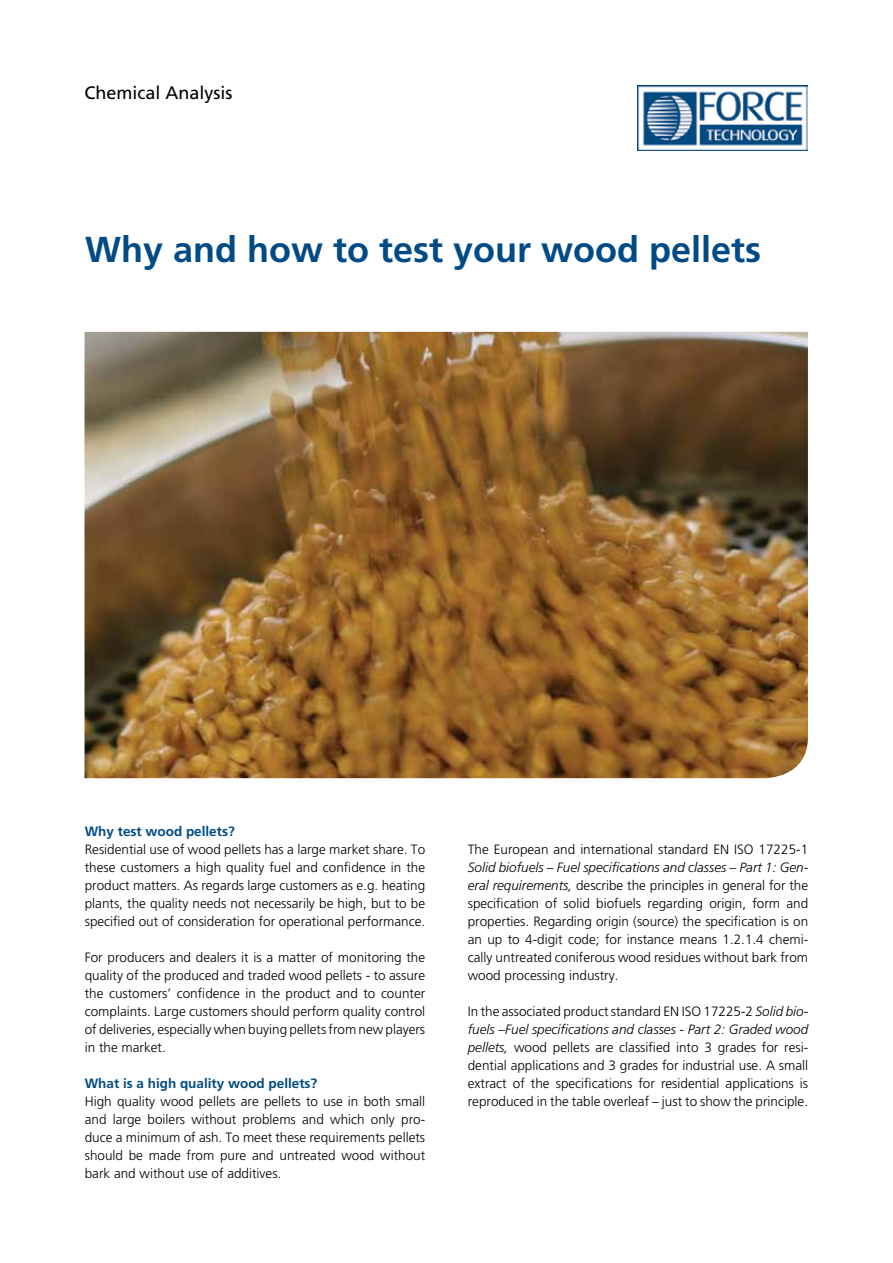
<style>
.page{position:relative;width:893px;height:1263px;background:#fff}
.page>*{position:absolute;margin:0;border:0;box-sizing:border-box;transform-origin:0 0}
.t1{font:700 36px "Frutiger LT Std";color:#004b85}
.t2{font:18px "Frutiger LT Std";color:#000}
.t3{font:300 13.5px/18px "Frutiger LT Std";color:#000;text-align:justify}
.t4{font:700 13.5px "Frutiger LT Std";color:#004b85}
.s1{font-style:italic}
</style>
<div class="page">
<img style="left:85px;top:332px;width:723px;height:446px">
<img style="left:638px;top:85px;width:170px;height:65px">
<h2 class="t2" style="left:85px;top:82px;width:150px">Chemical Analysis</h2>
<h1 class="t1" style="left:85px;top:229px;width:678px">Why and how to test your wood pellets</h1>
<p class="t4" style="left:85px;top:823px;width:152px">Why test wood pellets?</p>
<p class="t3" style="left:85px;top:841px;width:342px">Residential use of wood pellets has a large market share. To these customers a high quality fuel and confidence in the product matters. As regards large customers as e.g. heating plants, the quality needs not necessarily be high, but to be specified out of consideration for operational performance.</p>
<p class="t3" style="left:85px;top:949px;width:342px">For producers and dealers it is a matter of monitoring the quality of the produced and traded wood pellets - to assure the customers’ confidence in the product and to counter complaints. Large customers should perform quality control of deliveries, especially when buying pellets from new players in the market.</p>
<p class="t4" style="left:85px;top:1075px;width:234px">What is a high quality wood pellets?</p>
<p class="t3" style="left:85px;top:1093px;width:342px">High quality wood pellets are pellets to use in both small and large boilers without problems and which only pro&shy;duce a minimum of ash. To meet these requirements pellets should be made from pure and untreated wood without bark and without use of additives.</p>
<p class="t3" style="left:468px;top:841px;width:342px">The European and international standard EN ISO 17225-1</p>
<p class="t3" style="left:468px;top:859px;width:342px"><span class="s1">Solid biofuels – Fuel specifications and classes – Part 1: Gen&shy;eral requirements,</span> describe the principles in general for the specification of solid biofuels regarding origin, form and properties. Regarding origin (source) the specification is on an up to 4-digit code; for instance means 1.2.1.4 chemi&shy;cally untreated coniferous wood residues without bark from wood processing industry.</p>
<p class="t3" style="left:468px;top:1002px;width:342px">In the associated product standard EN ISO 17225-2 <span class="s1">Solid bio&shy;fuels –Fuel specifications and classes - Part 2: Graded wood pellets,</span> wood pellets are classified into 3 grades for resi&shy;dential applications and 3 grades for industrial use. A small extract of the specifications for residential applications is reproduced in the table overleaf – just to show the principle.</p>
</div>
